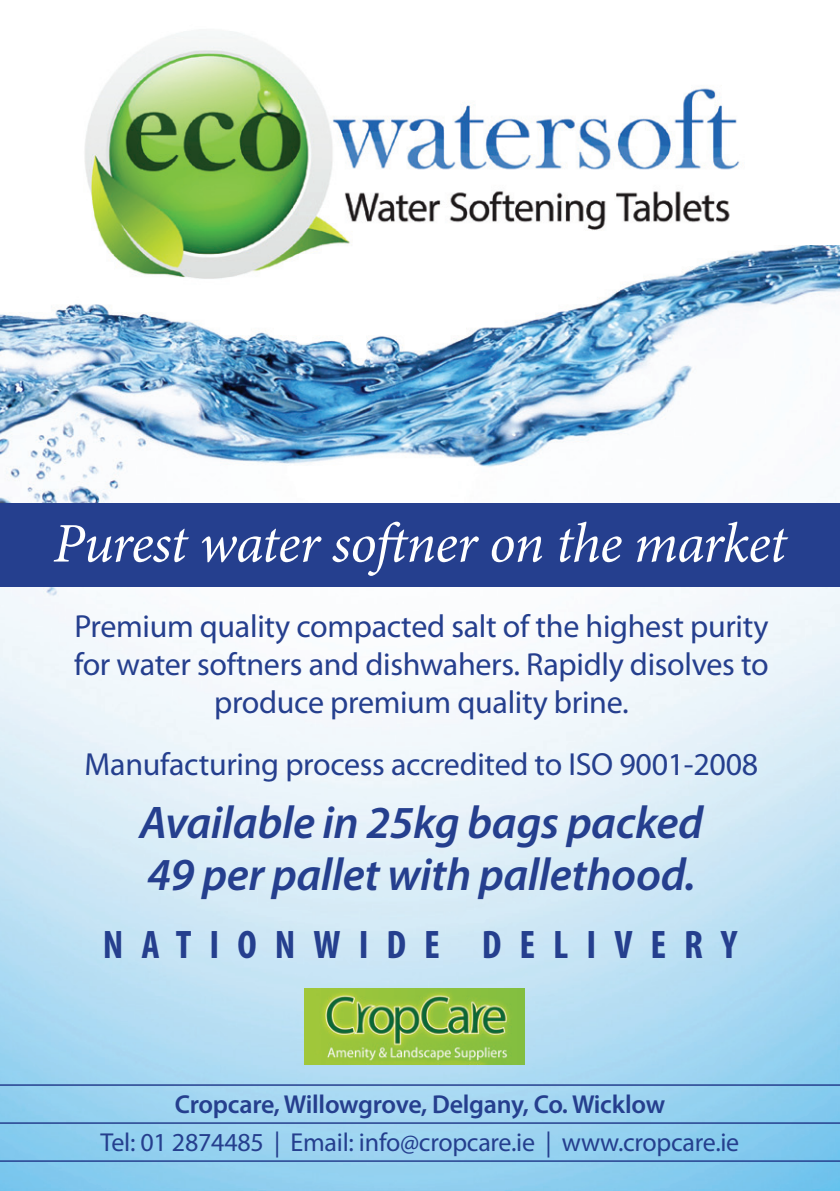
<style>
.page{position:relative;width:840px;height:1191px;background:#fff}
.page>*{position:absolute;margin:0;border:0;box-sizing:border-box;transform-origin:0 0}
.t1{font:italic 56px "Minion Pro";letter-spacing:-.02em;color:#fff}
.t2{font:italic 600 46px "Myriad Pro";letter-spacing:-.01em;color:#253f8e}
.t3{font:700 condensed 40px "Myriad Pro";letter-spacing:.45em;color:#253f8e}
.t4{font:32px/38px "Myriad Pro";letter-spacing:-.01em;color:#253f8e;text-align:center}
.t5{font:26px "Myriad Pro";letter-spacing:-.01em;color:#253f8e}
.t6{font:600 26px "Myriad Pro";letter-spacing:-.01em;color:#253f8e}
</style>
<div class="page">
<img style="left:0;top:246px;width:839px;height:945px">
<img style="left:304px;top:988px;width:219px;height:76px">
<hr style="left:0;top:1084px;width:839px;height:1px;background:#253f8e">
<hr style="left:0;top:1122px;width:839px;height:1px;background:#253f8e">
<hr style="left:0;top:1160px;width:839px;height:1px;background:#253f8e">
<div style="left:0;top:503px;width:839px;height:83px;background:#253f8e"></div>
<img style="left:68px;top:31px;width:697px;height:271px">
<p class="t1" style="left:53px;top:505px;width:734px">Purest water softner on the market</p>
<p class="t4" style="left:74px;top:606px;width:695px">Premium quality compacted salt of the highest purity for water softners and dishwahers. Rapidly disolves to produce premium quality brine.</p>
<p class="t4" style="left:85px;top:744px;width:674px">Manufacturing process accredited to ISO 9001-2008</p>
<p class="t2" style="left:139px;top:793px;width:565px">Available in 25kg bags packed</p>
<p class="t2" style="left:147px;top:845px;width:549px">49 per pallet with pallethood.</p>
<p class="t3" style="left:103px;top:920px;width:635px">NATIONWIDE DELIVERY</p>
<p class="t6" style="left:175px;top:1087px;width:491px">Cropcare, Willowgrove, Delgany, Co. Wicklow</p>
<p class="t5" style="left:101px;top:1126px;width:639px">Tel: 01 2874485 | Email: info@cropcare.ie | www.cropcare.ie</p>
</div>
